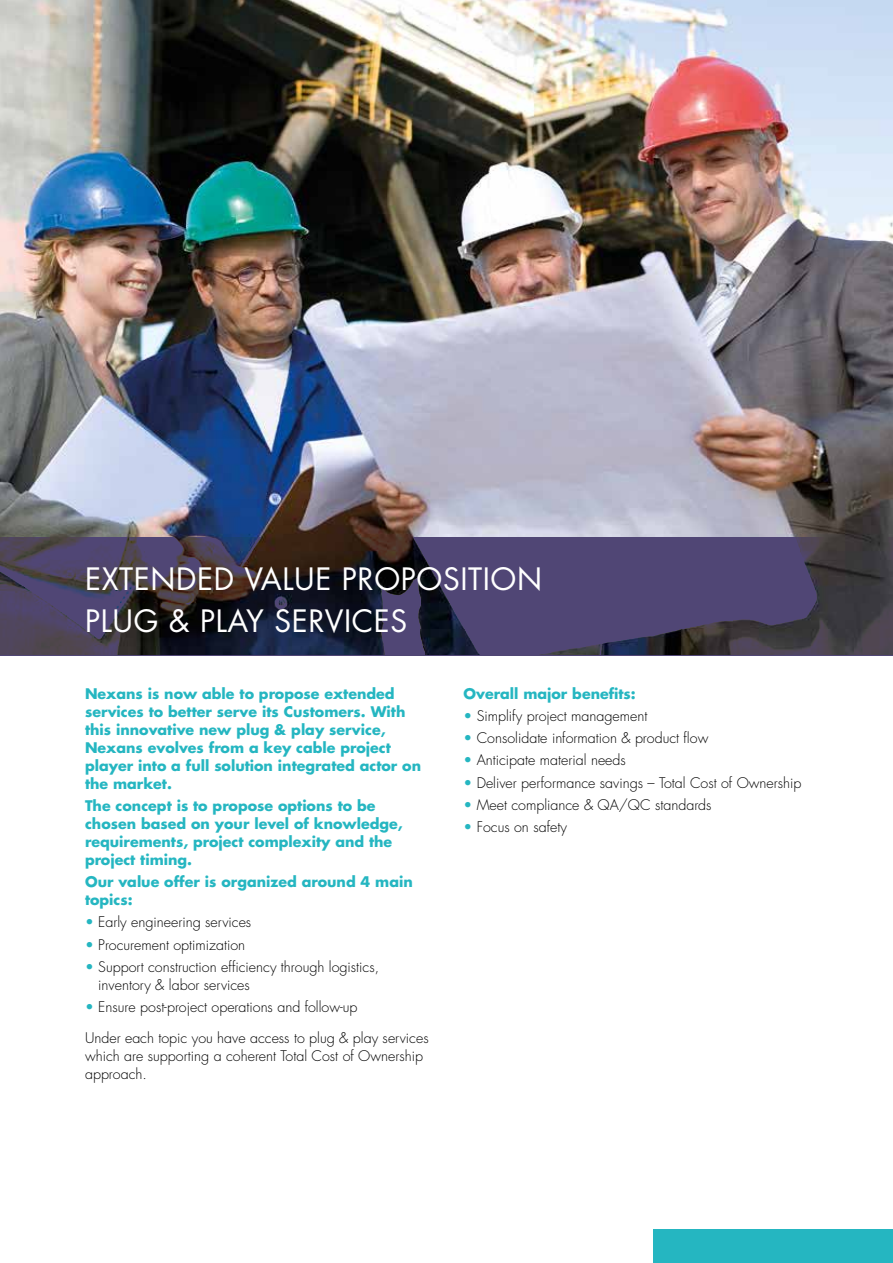
<style>
.page{position:relative;width:893px;height:1263px;background:#fff}
.page>*{position:absolute;margin:0;border:0;box-sizing:border-box;transform-origin:0 0}
.t1{font:30px/42px "Futura Std";letter-spacing:.02em;color:#fff}
.t2{font:300 14.25px/18px "Futura Std";color:#000}
.t3{font:700 14.25px/18px "Futura Std";color:#25b6c1}
.s1{color:#25b6c1}
</style>
<div class="page">
<div style="left:653px;top:1229px;width:240px;height:34px;background:#25b6c1"></div>
<img style="left:1px;top:0;width:892px;height:538px">
<img style="left:0;top:0;width:1px;height:1229px">
<svg style="left:0;top:538px;width:893px;height:118px;background:#3d3750"></svg>
<h1 class="t1" style="left:85px;top:558px;width:459px">EXTENDED VALUE PROPOSITION<br>PLUG &amp; PLAY SERVICES</h1>
<p class="t3" style="left:85px;top:684px;width:338px">Nexans is now able to propose extended services to better serve its Customers. With this innovative new plug &amp; play service, Nexans evolves from a key cable project player into a full solution integrated actor on the market.</p>
<p class="t3" style="left:85px;top:796px;width:319px">The concept is to propose options to be chosen based on your level of knowledge, requirements, project complexity and the project timing.</p>
<p class="t3" style="left:85px;top:873px;width:329px">Our value offer is organized around 4 main topics:</p>
<p class="t2" style="left:85px;top:914px;width:168px"><span class="s1">•</span> Early engineering services</p>
<p class="t2" style="left:85px;top:936px;width:162px"><span class="s1">•</span> Procurement optimization</p>
<p class="t2" style="left:98px;top:958px;width:282px;text-indent:-13px"><span class="s1">•</span> Support construction efficiency through logistics, inventory &amp; labor services</p>
<p class="t2" style="left:85px;top:992px;width:345px;line-height:30.8px"><span class="s1">•</span> Ensure post-project operations and follow-up<br>Under each topic you have access to plug &amp; play services</p>
<p class="t2" style="left:85px;top:1047px;width:339px">which are supporting a coherent Total Cost of Ownership approach.</p>
<p class="t3" style="left:463px;top:684px;width:174px">Overall major benefits:</p>
<p class="t2" style="left:463px;top:707px;width:185px"><span class="s1">•</span> Simplify project management</p>
<p class="t2" style="left:463px;top:729px;width:246px"><span class="s1">•</span> Consolidate information &amp; product flow</p>
<p class="t2" style="left:463px;top:752px;width:164px"><span class="s1">•</span> Anticipate material needs</p>
<p class="t2" style="left:463px;top:774px;width:339px"><span class="s1">•</span> Deliver performance savings – Total Cost of Ownership</p>
<p class="t2" style="left:463px;top:796px;width:250px"><span class="s1">•</span> Meet compliance &amp; QA/QC standards</p>
<p class="t2" style="left:463px;top:818px;width:105px"><span class="s1">•</span> Focus on safety</p>
</div>
